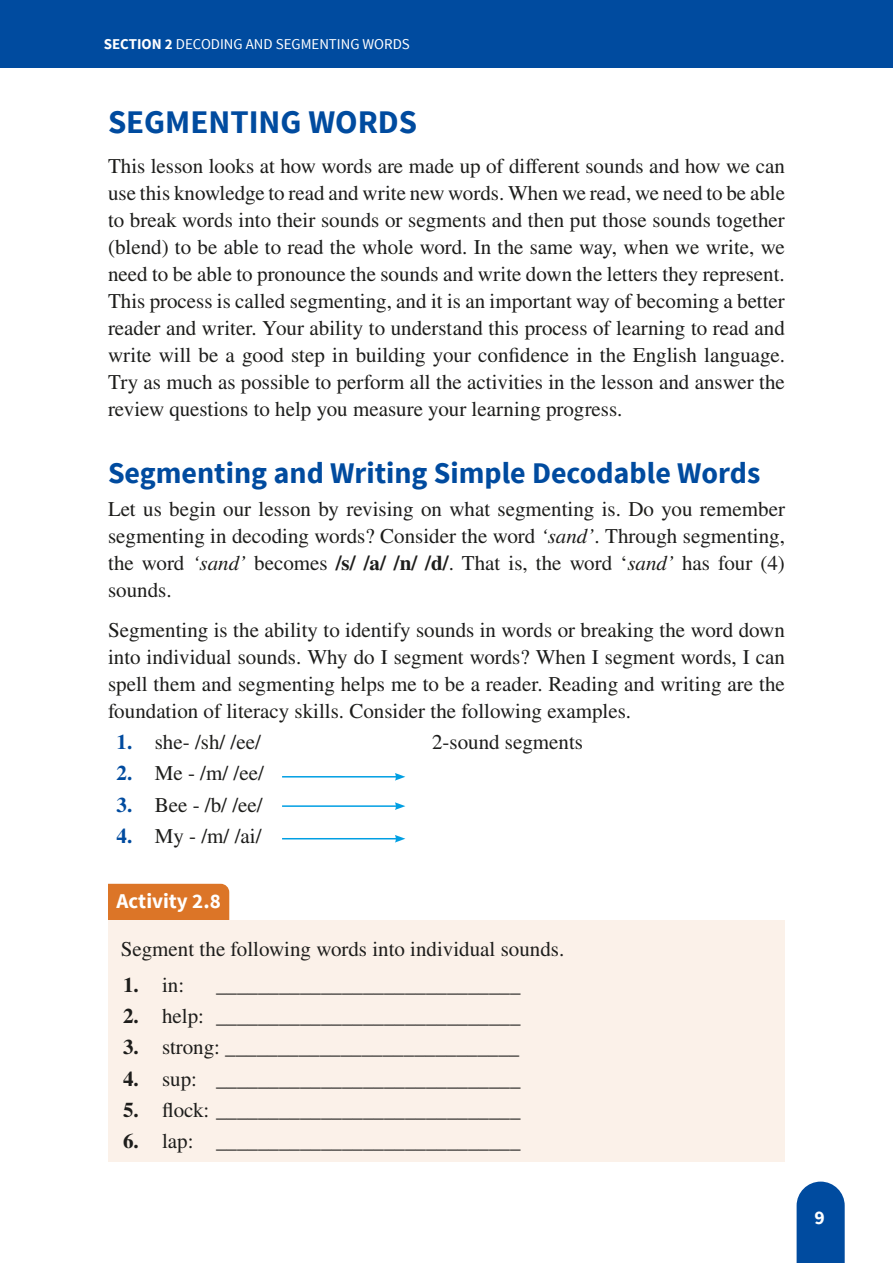
<style>
.page{position:relative;width:893px;height:1263px;background:#fff}
.page>*{position:absolute;margin:0;border:0;box-sizing:border-box;transform-origin:0 0}
.Heading_1_copy{font:700 33px "Source Sans Pro";color:#004b9f}
.Heading_2{font:700 30px "Source Sans Pro";color:#004b9f}
.Body{font:21px/27px "STIX General";color:#1d1d1b;text-align:justify}
.Body_single_line{font:21px/27px "STIX General";color:#1d1d1b;text-align:justify}
.Activity_indent_single_line{font:21px "STIX General";color:#1d1d1b}
.Body_Indent{font:21px "STIX General";color:#1d1d1b}
.Activity_Body_Single_line{font:21px "STIX General";color:#1d1d1b}
.Activity_Heading{font:700 21px "Source Sans Pro";color:#fff}
.t1{font:700 19.5px "Source Sans Pro";color:#fff}
.t2{font:15px "Source Sans Pro";color:#fff}
.s1{font-weight:700}
.s2{font-style:italic}
.s3{font-weight:700;color:#004b9f}
</style>
<div class="page">
<div style="left:0;top:0;width:893px;height:68px;background:#004b9f"></div>
<svg style="left:797px;top:1181px;width:48px;height:82px;background:#1358a6"></svg>
<div style="left:108px;top:884px;width:121px;height:37px;background:#dc7527"></div>
<div style="left:108px;top:921px;width:677px;height:62px;background:#fbf1e9"></div>
<div style="left:108px;top:956px;width:677px;height:49px;background:#fbf1e9"></div>
<div style="left:108px;top:987px;width:677px;height:50px;background:#fbf1e9"></div>
<div style="left:108px;top:1019px;width:677px;height:49px;background:#fbf1e9"></div>
<div style="left:108px;top:1050px;width:677px;height:49px;background:#fbf1e9"></div>
<div style="left:108px;top:1081px;width:677px;height:49px;background:#fbf1e9"></div>
<div style="left:108px;top:1112px;width:677px;height:50px;background:#fbf1e9"></div>
<hr style="left:282px;top:776px;width:115px;height:1px;background:#009fe3">
<svg style="left:395px;top:773px;width:10px;height:8px"></svg>
<hr style="left:282px;top:805px;width:115px;height:2px;background:#009fe3">
<svg style="left:395px;top:802px;width:10px;height:8px"></svg>
<hr style="left:282px;top:838px;width:115px;height:1px;background:#009fe3">
<svg style="left:395px;top:835px;width:10px;height:7px"></svg>
<p class="t2" style="left:104px;top:35px;width:308px"><span class="s1">SECTION 2</span> DECODING AND SEGMENTING WORDS</p>
<p class="Heading_1_copy" style="left:108px;top:101px;width:311px">SEGMENTING WORDS</p>
<p class="Body" style="left:108px;top:153px;width:678px">This lesson looks at how words are made up of different sounds and how we can use this knowledge to read and write new words. When we read, we need to be able to break words into their sounds or segments and then put those sounds together (blend) to be able to read the whole word. In the same way, when we write, we need to be able to pronounce the sounds and write down the letters they represent.<br>This process is called segmenting, and it is an important way of becoming a better reader and writer. Your ability to understand this process of learning to read and write will be a good step in building your confidence in the English language.<br>Try as much as possible to perform all the activities in the lesson and answer the review questions to help you measure your learning progress.</p>
<p class="Heading_2" style="left:108px;top:453px;width:654px">Segmenting and Writing Simple Decodable Words</p>
<p class="Body" style="left:108px;top:496px;width:678px">Let us begin our lesson by revising on what segmenting is. Do you remember segmenting in decoding words? Consider the word <span class="s2">‘sand’</span>. Through segmenting, the word <span class="s2">‘sand’</span> becomes <span class="s1">/s/ /a/ /n/ /d/</span>. That is, the word ‘<span class="s2">sand’</span> has four (4) sounds.</p>
<p class="Body_single_line" style="left:108px;top:617px;width:678px">Segmenting is the ability to identify sounds in words or breaking the word down into individual sounds. Why do I segment words? When I segment words, I can spell them and segmenting helps me to be a reader. Reading and writing are the foundation of literacy skills. Consider the following examples.</p>
<p class="Body_Indent" style="left:117px;top:727px;width:146px"><span class="s3">1.</span> she- /sh/ /ee/</p>
<p class="Body_Indent" style="left:432px;top:727px;width:153px">2-sound segments</p>
<p class="Body_Indent" style="left:117px;top:759px;width:149px"><span class="s3">2.</span> Me - /m/ /ee/</p>
<p class="Body_Indent" style="left:117px;top:790px;width:148px"><span class="s3">3.</span> Bee - /b/ /ee/</p>
<p class="Body_Indent" style="left:117px;top:821px;width:147px"><span class="s3">4.</span> My - /m/ /ai/</p>
<p class="Activity_Heading" style="left:117px;top:887px;width:106px">Activity 2.8</p>
<p class="Activity_Body_Single_line" style="left:121px;top:935px;width:445px">Segment the following words into individual sounds.</p>
<p class="Activity_indent_single_line" style="left:123px;top:970px;width:63px"><span class="s1">1.</span> in:</p>
<p class="Activity_indent_single_line" style="left:216px;top:970px;width:306px">_____________________________</p>
<p class="Activity_indent_single_line" style="left:123px;top:1001px;width:399px"><span class="s1">2.</span> help: _____________________________</p>
<p class="Activity_indent_single_line" style="left:123px;top:1033px;width:398px"><span class="s1">3.</span> strong: ____________________________</p>
<p class="Activity_indent_single_line" style="left:123px;top:1064px;width:399px"><span class="s1">4.</span> sup: _____________________________</p>
<p class="Activity_indent_single_line" style="left:123px;top:1095px;width:399px"><span class="s1">5.</span> flock: _____________________________</p>
<p class="Activity_indent_single_line" style="left:123px;top:1126px;width:399px"><span class="s1">6.</span> lap: _____________________________</p>
<p class="t1" style="left:814px;top:1205px;width:12px">9</p>
</div>
